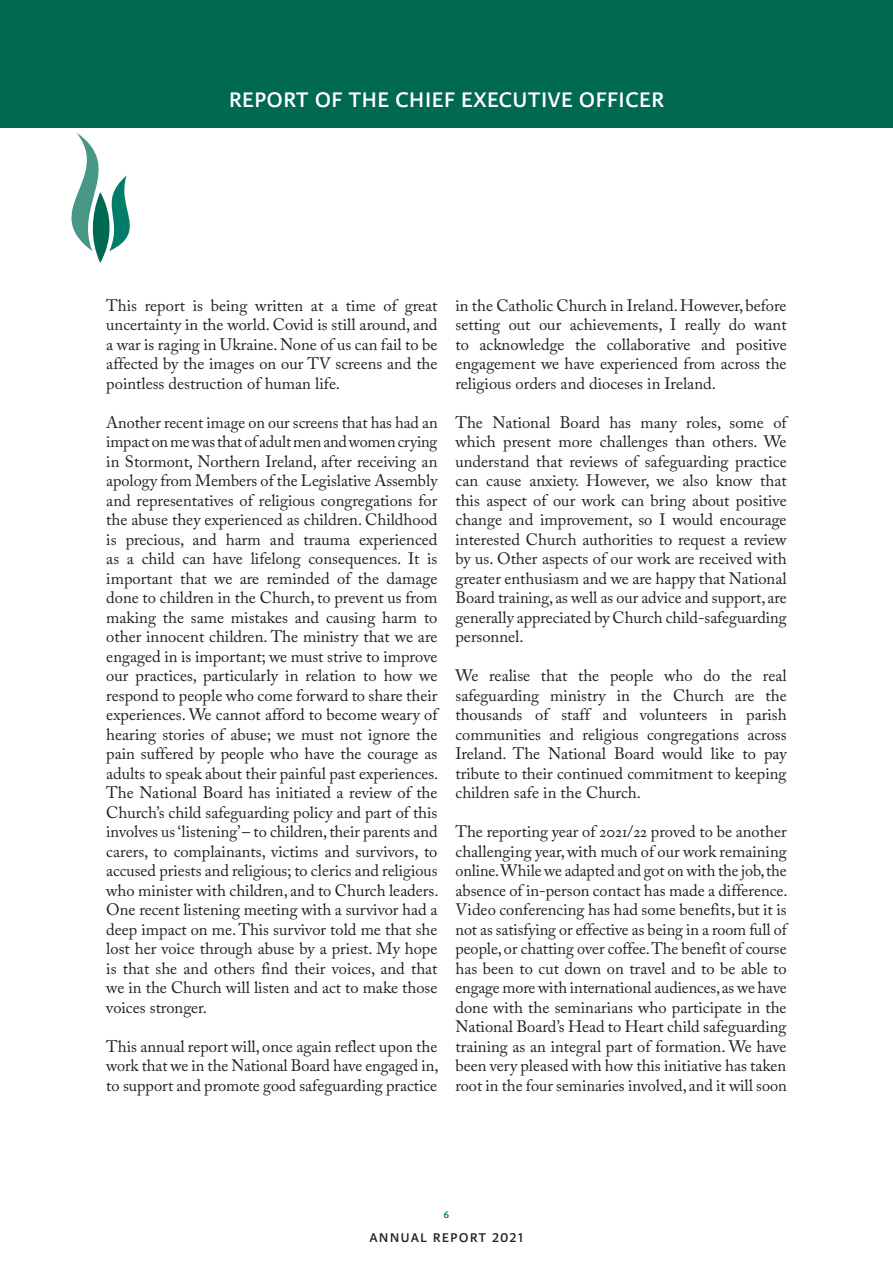
<style>
.page{position:relative;width:893px;height:1263px;background:#fff}
.page>*{position:absolute;margin:0;border:0;box-sizing:border-box;transform-origin:0 0}
.Green_heading_16pt{font:30px "Karmina Sans";color:#fff}
.t1{font:18px "Karmina Sans";letter-spacing:.06em;color:#231f20}
.First_para{font:16.5px/19.5px "Adobe Caslon Pro";color:#231f20;text-align:justify}
.t2{font:13.5px "Karmina Sans";color:#006951}
</style>
<div class="page">
<div style="left:0;top:0;width:893px;height:128px;background:#006951"></div>
<svg style="left:71px;top:132px;width:59px;height:131px"></svg>
<p class="Green_heading_16pt" style="left:229px;top:81px;width:437px">report of the chief executive officer</p>
<p class="First_para" style="left:106px;top:295px;width:333px">This report is being written at a time of great uncertainty in the world. Covid is still around, and a war is raging in Ukraine. None of us can fail to be affected by the images on our TV screens and the pointless destruction of human life.</p>
<p class="First_para" style="left:106px;top:412px;width:334px">Another recent image on our screens that has had an impact on me was that of adult men and women crying in Stormont, Northern Ireland, after receiving an apology from Members of the Legislative Assembly and representatives of religious congregations for the abuse they experienced as children. Childhood is precious, and harm and trauma experienced as a child can have lifelong consequences. It is important that we are reminded of the damage done to children in the Church, to prevent us from making the same mistakes and causing harm to other innocent children. The ministry that we are engaged in is important; we must strive to improve our practices, particularly in relation to how we respond to people who come forward to share their experiences. We cannot afford to become weary of hearing stories of abuse; we must not ignore the pain suffered by people who have the courage as adults to speak about their painful past experiences.<br>The National Board has initiated a review of the Church’s child safeguarding policy and part of this involves us ‘listening’ – to children, their parents and carers, to complainants, victims and survivors, to accused priests and religious; to clerics and religious who minister with children, and to Church leaders.<br>One recent listening meeting with a survivor had a deep impact on me. This survivor told me that she lost her voice through abuse by a priest. My hope is that she and others find their voices, and that we in the Church will listen and act to make those voices stronger.</p>
<p class="First_para" style="left:106px;top:1036px;width:334px">This annual report will, once again reflect upon the work that we in the National Board have engaged in, to support and promote good safeguarding practice</p>
<p class="First_para" style="left:455px;top:295px;width:333px">in the Catholic Church in Ireland. However, before setting out our achievements, I really do want to acknowledge the collaborative and positive engagement we have experienced from across the religious orders and dioceses in Ireland.</p>
<p class="First_para" style="left:455px;top:412px;width:333px">The National Board has many roles, some of which present more challenges than others. We understand that reviews of safeguarding practice can cause anxiety. However, we also know that this aspect of our work can bring about positive change and improvement, so I would encourage interested Church authorities to request a review by us. Other aspects of our work are received with greater enthusiasm and we are happy that National Board training, as well as our advice and support, are generally appreciated by Church child-safeguarding personnel.</p>
<p class="First_para" style="left:455px;top:666px;width:333px">We realise that the people who do the real safeguarding ministry in the Church are the thousands of staff and volunteers in parish communities and religious congregations across Ireland. The National Board would like to pay tribute to their continued commitment to keeping children safe in the Church.</p>
<p class="First_para" style="left:455px;top:822px;width:334px">The reporting year of 2021/22 proved to be another challenging year, with much of our work remaining online. While we adapted and got on with the job, the absence of in-person contact has made a difference.<br>Video conferencing has had some benefits, but it is not as satisfying or effective as being in a room full of people, or chatting over coffee. The benefit of course has been to cut down on travel and to be able to engage more with international audiences, as we have done with the seminarians who participate in the National Board’s Head to Heart child safeguarding training as an integral part of formation. We have been very pleased with how this initiative has taken root in the four seminaries involved, and it will soon</p>
<p class="t2" style="left:444px;top:1206px;width:7px">6</p>
<p class="t1" style="left:369px;top:1226px;width:155px">annual report 2021</p>
</div>
